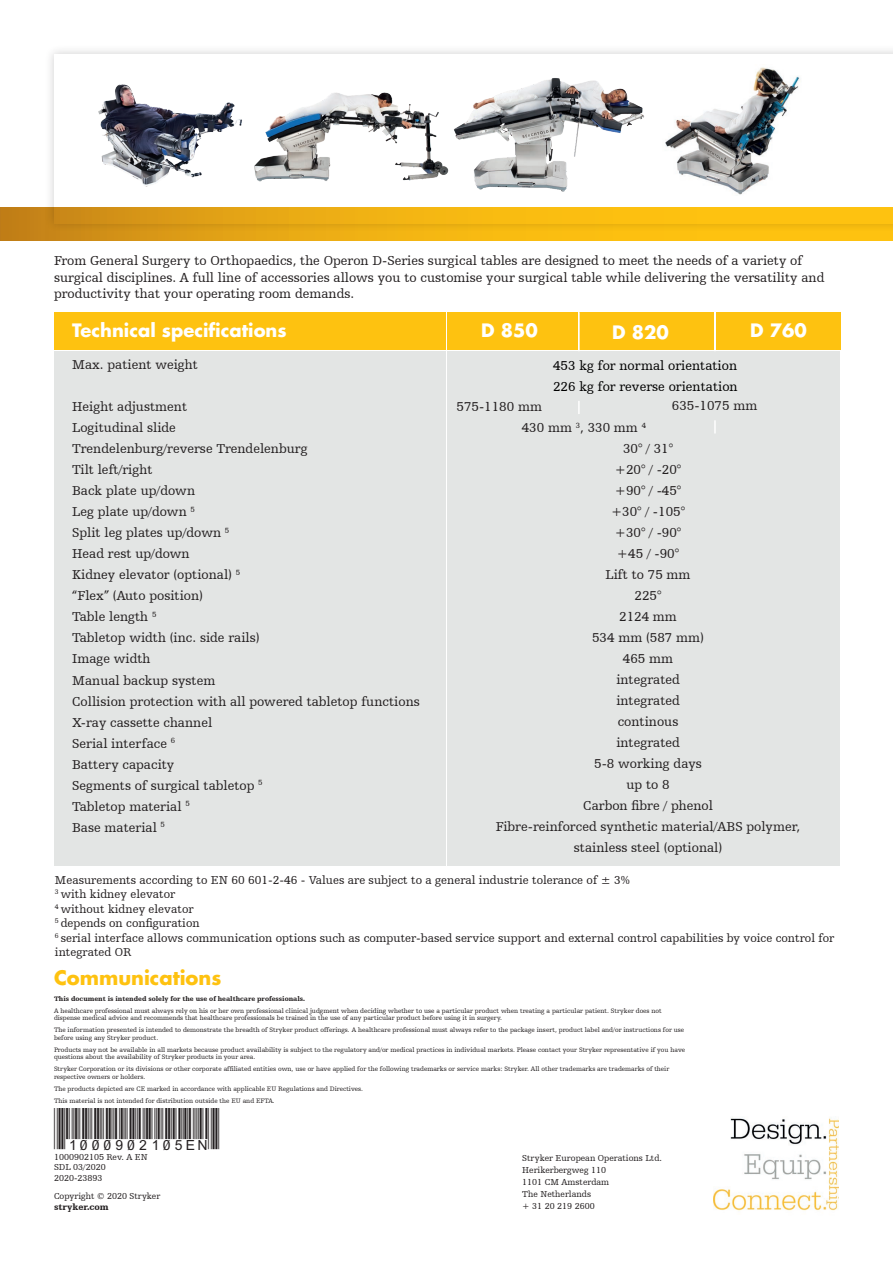
<style>
.page{position:relative;width:893px;height:1263px;background:#fff}
.page>*{position:absolute;margin:0;border:0;box-sizing:border-box;transform-origin:0 0}
.t1{font:21px "Carolina Bar B39 25 E2";color:#231f20}
.t2{font:700 19.5px "Futura For Stryker";color:#fec210}
.t3{font:700 18px "Futura Std";color:#fff}
.t4{font:13.5px/21px "Humanist Slabserif 712 BT";color:#231f20}
.t5{font:13.5px/21px "Humanist Slabserif 712 BT";color:#000}
.t6{font:12px/14.4px "Humanist Slabserif 712 BT";color:#231f20}
.t7{font:9px/12px "Humanist Slabserif 712 BT";color:#231f20}
.t8{font:900 9px "Humanist Slabserif 712 BT";color:#231f20}
.t9{font:6.75px/7.5px "Humanist Slabserif 712 BT";color:#231f20}
.t10{font:900 6.75px "Humanist Slabserif 712 BT";color:#231f20}
</style>
<div class="page">
<svg style="left:0;top:207px;width:893px;height:33px;background:#e6a813"></svg>
<div style="left:44px;top:44px;width:849px;height:189px;background:#231f20;opacity:.2"></div>
<svg style="left:54px;top:54px;width:839px;height:170px"></svg>
<div style="left:54px;top:351px;width:391px;height:515px;background:#e3e5e4"></div>
<div style="left:447px;top:351px;width:393px;height:515px;background:#e3e5e4"></div>
<div style="left:54px;top:312px;width:391px;height:38px;background:#fec210"></div>
<div style="left:447px;top:312px;width:131px;height:38px;background:#fec210"></div>
<div style="left:580px;top:312px;width:134px;height:38px;background:#fec210"></div>
<div style="left:716px;top:312px;width:124px;height:38px;background:#fec210"></div>
<svg style="left:578px;top:401px;width:2px;height:13px"></svg>
<svg style="left:714px;top:420px;width:2px;height:13px"></svg>
<img style="left:713px;top:1117px;width:126px;height:94px">
<p class="t4" style="left:54px;top:253px;width:772px;line-height:16.2px">From General Surgery to Orthopaedics, the Operon D-Series surgical tables are designed to meet the needs of a variety of surgical disciplines. A full line of accessories allows you to customise your surgical table while delivering the versatility and productivity that your operating room demands.</p>
<h3 class="t3" style="left:72px;top:318px;width:216px">Technical specifications</h3>
<h3 class="t3" style="left:481px;top:318px;width:58px">D 850</h3>
<h3 class="t3" style="left:722px;top:324px;width:54px">F 628</h3>
<h3 class="t4" style="left:72px;top:354px;width:127px">Max. patient weight</h3>
<p class="t4" style="left:72px;top:396px;width:349px">Height adjustment<br>Logitudinal slide<br>Trendelenburg/reverse Trendelenburg<br>Tilt left/right<br>Back plate up/down<br>Leg plate up/down <sup>5<br></sup>Split leg plates up/down <sup>5<br></sup>Head rest up/down<br>Kidney elevator (optional) <sup>5<br></sup>“Flex” (Auto position)<br>Table length <sup>5<br></sup>Tabletop width (inc. side rails)<br>Image width<br>Manual backup system<br>Collision protection with all powered tabletop functions<br>X-ray cassette channel<br>Serial interface <sup>6<br></sup>Battery capacity<br>Segments of surgical tabletop <sup>5<br></sup>Tabletop material <sup>5<br></sup>Base material <sup>5</sup></p>
<h3 class="t3" style="left:612px;top:320px;width:58px">D 820</h3>
<h3 class="t3" style="left:750px;top:318px;width:58px">D 760</h3>
<h3 class="t5" style="left:553px;top:355px;width:186px">453 kg for normal orientation<br>226 kg for reverse orientation</h3>
<h3 class="t4" style="left:672px;top:395px;width:87px">635-1075 mm</h3>
<h3 class="t4" style="left:456px;top:396px;width:87px">575-1180 mm</h3>
<h3 class="t4" style="left:522px;top:417px;width:126px">430 mm <sup>3</sup>, 330 mm <sup>4</sup></h3>
<h3 class="t4" style="left:623px;top:438px;width:52px">30° / 31°</h3>
<h3 class="t4" style="left:615px;top:459px;width:68px">+20° / -20°</h3>
<h3 class="t4" style="left:615px;top:480px;width:68px">+90° / -45°</h3>
<h3 class="t4" style="left:611px;top:501px;width:76px">+30° / -105°</h3>
<h3 class="t4" style="left:615px;top:522px;width:68px">+30° / -90°</h3>
<h3 class="t4" style="left:617px;top:543px;width:64px">+45 / -90°</h3>
<h3 class="t4" style="left:606px;top:564px;width:87px">Lift to 75 mm</h3>
<h3 class="t4" style="left:635px;top:585px;width:28px">225°</h3>
<h3 class="t4" style="left:619px;top:606px;width:59px">2124 mm</h3>
<h3 class="t4" style="left:592px;top:627px;width:113px">534 mm (587 mm)</h3>
<h3 class="t4" style="left:623px;top:648px;width:52px">465 mm</h3>
<h3 class="t4" style="left:616px;top:669px;width:65px">integrated</h3>
<h3 class="t4" style="left:616px;top:690px;width:65px">integrated</h3>
<h3 class="t4" style="left:618px;top:711px;width:62px">continous</h3>
<h3 class="t4" style="left:616px;top:732px;width:65px">integrated</h3>
<h3 class="t4" style="left:594px;top:753px;width:109px">5-8 working days</h3>
<h3 class="t4" style="left:626px;top:774px;width:45px">up to 8</h3>
<h3 class="t4" style="left:583px;top:795px;width:131px">Carbon fibre / phenol</h3>
<h3 class="t4" style="left:496px;top:816px;width:306px">Fibre-reinforced synthetic material/ABS polymer,</h3>
<h3 class="t4" style="left:574px;top:837px;width:150px">stainless steel (optional)</h3>
<p class="t6" style="left:55px;top:873px;width:781px">Measurements according to EN 60 601-2-46 - Values are subject to a general industrie tolerance of ± 3%<br><sup>3</sup> with kidney elevator<br><sup>4</sup> without kidney elevator<br><sup>5</sup> depends on configuration<br><sup>6</sup> serial interface allows communication options such as computer-based service support and external control capabilities by voice control for integrated OR</p>
<h2 class="t2" style="left:54px;top:964px;width:169px">Communications</h2>
<p class="t10" style="left:54px;top:994px;width:253px">This document is intended solely for the use of healthcare professionals.</p>
<p class="t9" style="left:54px;top:1006px;width:609px">A healthcare professional must always rely on his or her own professional clinical judgment when deciding whether to use a particular product when treating a particular patient. Stryker does not dispense medical advice and recommends that healthcare professionals be trained in the use of any particular product before using it in surgery.</p>
<p class="t9" style="left:54px;top:1026px;width:632px">The information presented is intended to demonstrate the breadth of Stryker product offerings. A healthcare professional must always refer to the package insert, product label and/or instructions for use before using any Stryker product.</p>
<p class="t9" style="left:54px;top:1045px;width:633px">Products may not be available in all markets because product availability is subject to the regulatory and/or medical practices in individual markets. Please contact your Stryker representative if you have questions about the availability of Stryker products in your area.</p>
<p class="t9" style="left:54px;top:1065px;width:617px">Stryker Corporation or its divisions or other corporate affiliated entities own, use or have applied for the following trademarks or service marks: Stryker. All other trademarks are trademarks of their respective owners or holders.</p>
<p class="t9" style="left:54px;top:1082px;width:311px;line-height:12px">The products depicted are CE marked in accordance with applicable EU Regulations and Directives.<br>This material is not intended for distribution outside the EU and EFTA.</p>
<h1 class="t1" style="left:54px;top:1128px;width:167px">*1000902105EN*</h1>
<h3 class="t7" style="left:54px;top:1151px;width:95px;line-height:10.5px">1000902105 Rev. A EN<br>SDL 03/2020<br>2020-23893</h3>
<h3 class="t7" style="left:54px;top:1190px;width:108px">Copyright © 2020 Stryker</h3>
<h3 class="t8" style="left:54px;top:1201px;width:56px">stryker.com</h3>
<h3 class="t7" style="left:522px;top:1152px;width:141px">Stryker European Operations Ltd.<br>Herikerbergweg 110<br>1101 CM Amsterdam<br>The Netherlands<br>+ 31 20 219 2600</h3>
</div>
